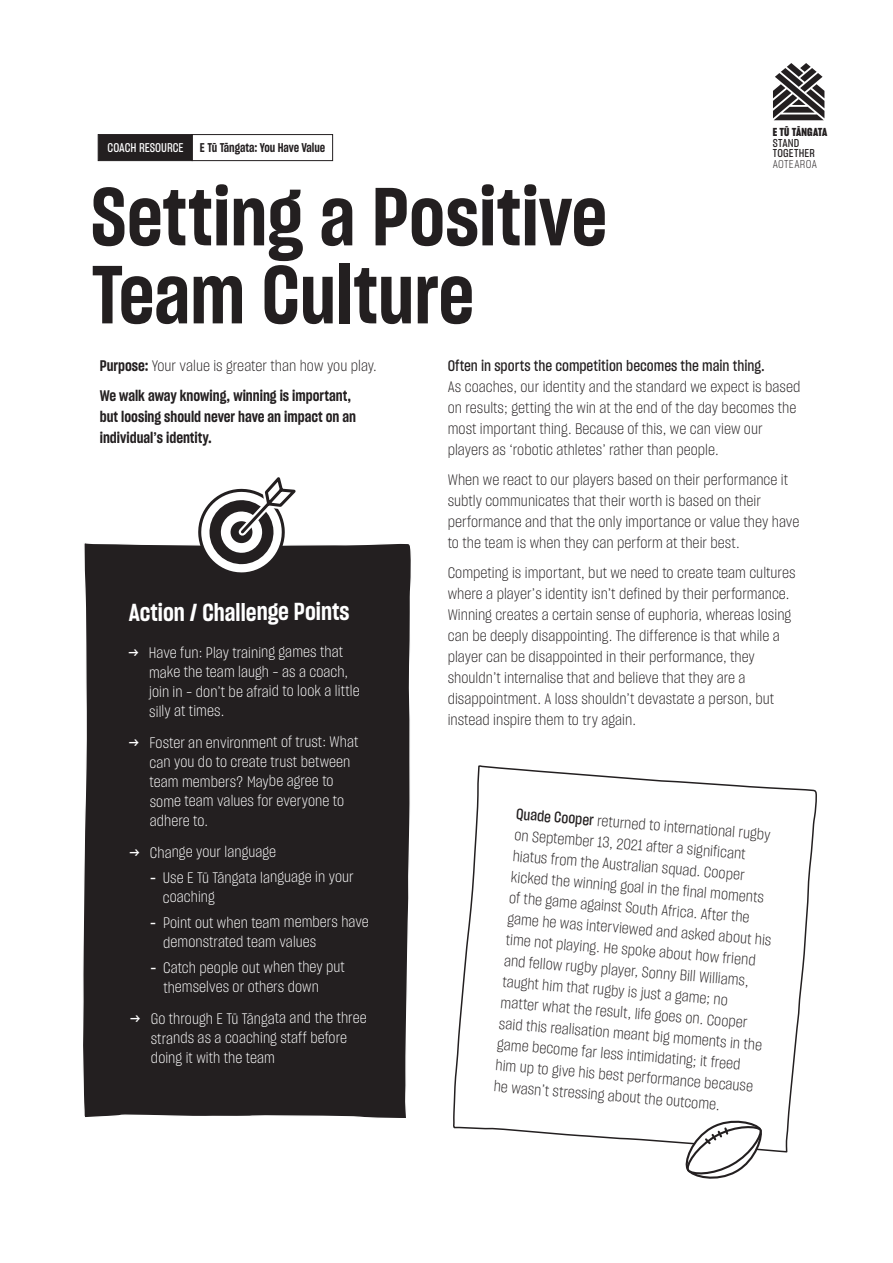
<style>
.page{position:relative;width:893px;height:1263px;background:#fff}
.page>*{position:absolute;margin:0;border:0;box-sizing:border-box;transform-origin:0 0}
.t1{font:80.1px/78px "Sharp Grotesk Semi Bold 15";color:#231f20}
.t2{font:24px "Sharp Grotesk Semi Bold 15";letter-spacing:-.005em;color:#fff}
.t3{font:15px/21px "Sharp Grotesk Light 15";color:#231f20}
.t4{font:15px/19.6px "Sharp Grotesk Light 15";letter-spacing:-.005em;color:#fff}
.t5{font:15px/21px "Sharp Grotesk Semi Bold 15";color:#231f20}
.t6{font:15px "Sharp Grotesk Medium 15";color:#231f20}
.t7{font:12.45px "Sharp Grotesk Semi Bold 15";letter-spacing:-.005em;color:#231f20}
.t8{font:12.45px "Sharp Grotesk Medium 15";color:#fff}
.t9{font:11.25px/10.5px "Sharp Grotesk Medium 15";letter-spacing:.02em;color:#231f20}
.t10{font:11.25px "Sharp Grotesk Bold 15";letter-spacing:.02em;color:#231f20}
.t11{font:11.25px "Sharp Grotesk Light 15";letter-spacing:.025em;color:#231f20}
.s1{font-family:"Sharp Grotesk Semi Bold 15"}
.s2{font-family:"Sharp Grotesk Medium 15"}
</style>
<div class="page">
<div style="left:83px;top:543px;width:328px;height:575px;background:#231f20"></div>
<svg style="left:196px;top:477px;width:114px;height:101px"></svg>
<svg style="left:773px;top:63px;width:51px;height:57px"></svg>
<svg style="left:453px;top:765px;width:364px;height:388px"></svg>
<svg style="left:680px;top:1113px;width:86px;height:66px"></svg>
<div style="left:98px;top:134px;width:94px;height:27px;background:#231f20"></div>
<div style="left:192px;top:134px;width:141px;height:27px;border:1px solid #231f20"></div>
<p class="t8" style="left:108px;top:139px;width:78px">COACH RESOURCE</p>
<p class="t7" style="left:200px;top:139px;width:127px">E Tū Tāngata: You Have Value</p>
<h1 class="t1" style="left:91px;top:176px;width:517px">Setting a Positive<br>Team Culture</h1>
<p class="t10" style="left:773px;top:124px;width:56px">E TŪ TĀNGATA</p>
<p class="t9" style="left:773px;top:137px;width:44px">STAND<br>TOGETHER</p>
<p class="t11" style="left:773px;top:156px;width:46px">AOTEAROA</p>
<p class="t3" style="left:100px;top:354px;width:278px"><span class="s1">Purpose:</span> Your value is greater than how you play.</p>
<p class="t5" style="left:100px;top:385px;width:258px">We walk away knowing, winning is important, but loosing should never have an impact on an individual’s identity.</p>
<h2 class="t2" style="left:129px;top:595px;width:222px">Action / Challenge Points</h2>
<p class="t4" style="left:149px;top:642px;width:212px;text-indent:-21px"><span class="s2">→</span> Have fun: Play training games that make the team laugh – as a coach, join in – don’t be afraid to look a little silly at times.</p>
<p class="t4" style="left:150px;top:732px;width:210px;text-indent:-21px"><span class="s2">→</span> Foster an environment of trust: What can you do to create trust between team members? Maybe agree to some team values for everyone to adhere to.</p>
<p class="t4" style="left:129px;top:841px;width:149px"><span class="s2">→</span> Change your language</p>
<p class="t4" style="left:163px;top:866px;width:192px;text-indent:-13px"><span class="s2">-</span> Use E Tū Tāngata language in your coaching</p>
<p class="t4" style="left:163px;top:912px;width:207px;text-indent:-13px"><span class="s2">-</span> Point out when team members have demonstrated team values</p>
<p class="t4" style="left:163px;top:957px;width:183px;text-indent:-13px"><span class="s2">-</span> Catch people out when they put themselves or others down</p>
<p class="t4" style="left:151px;top:1008px;width:217px;text-indent:-21px"><span class="s2">→</span> Go through E Tū Tāngata and the three strands as a coaching staff before doing it with the team</p>
<p class="t6" style="left:448px;top:355px;width:319px">Often in sports the competition becomes the main thing.</p>
<p class="t3" style="left:448px;top:375px;width:354px">As coaches, our identity and the standard we expect is based on results; getting the win at the end of the day becomes the most important thing. Because of this, we can view our players as ‘robotic athletes’ rather than people.</p>
<p class="t3" style="left:448px;top:468px;width:353px">When we react to our players based on their performance it subtly communicates that their worth is based on their performance and that the only importance or value they have to the team is when they can perform at their best.</p>
<p class="t3" style="left:448px;top:561px;width:349px">Competing is important, but we need to create team cultures where a player’s identity isn’t defined by their performance.<br>Winning creates a certain sense of euphoria, whereas losing can be deeply disappointing. The difference is that while a player can be disappointed in their performance, they shouldn’t internalise that and believe that they are a disappointment. A loss shouldn’t devastate a person, but instead inspire them to try again.</p>
<p class="t3" style="left:517px;top:802px;width:267px;rotate:5deg"><span class="s2">Quade Cooper</span> returned to international rugby on September 13, 2021 after a significant hiatus from the Australian squad. Cooper kicked the winning goal in the final moments of the game against South Africa. After the game he was interviewed and asked about his time not playing. He spoke about how friend and fellow rugby player, Sonny Bill Williams, taught him that rugby is just a game; no matter what the result, life goes on. Cooper said this realisation meant big moments in the game become far less intimidating; it freed him up to give his best performance because he wasn’t stressing about the outcome.</p>
</div>
